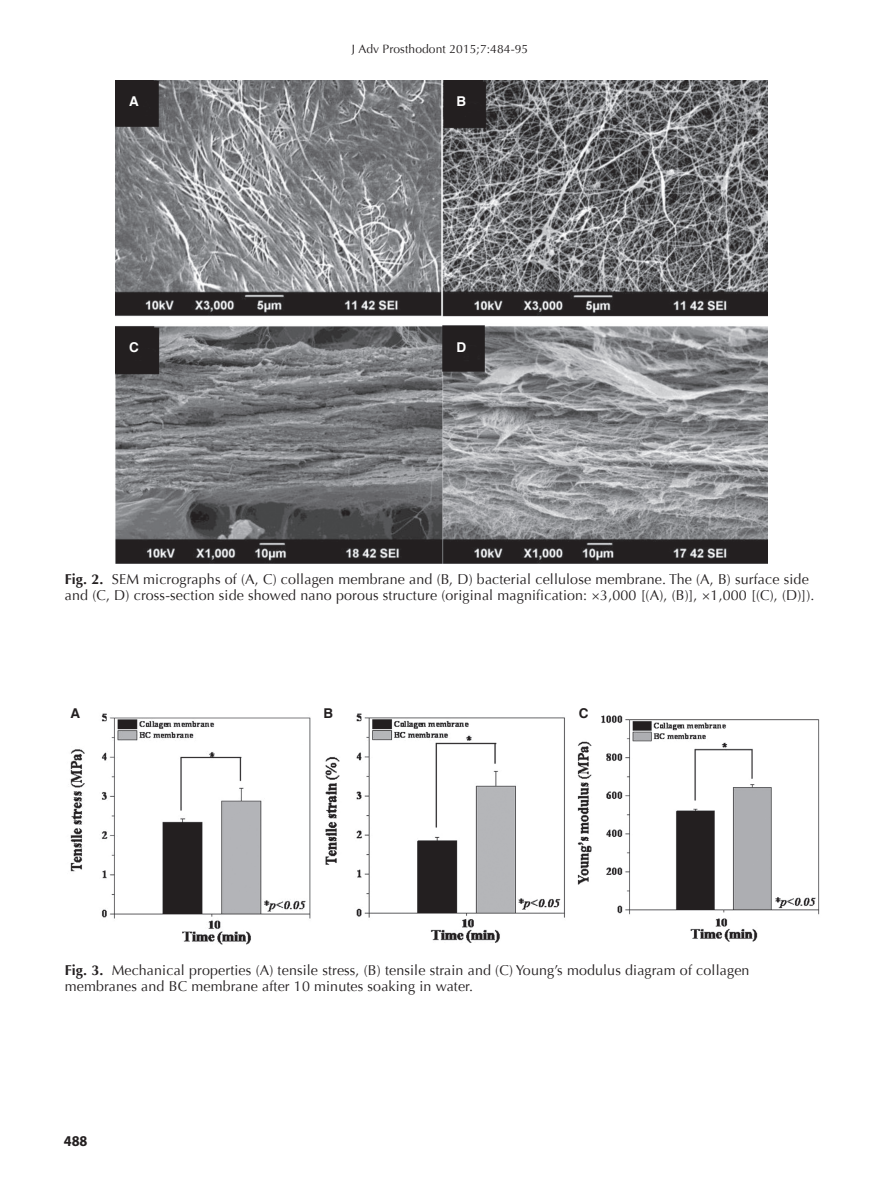
<style>
.page{position:relative;width:893px;height:1191px;background:#fff}
.page>*{position:absolute;margin:0;border:0;box-sizing:border-box;transform-origin:0 0}
.t1{font:700 15px "Myriad Pro";color:#231f20;scale:.95 1}
.t2{font:14.25px/15.8px "Optima";letter-spacing:.01em;color:#231f20}
.t3{font:700 13.5px "Helvetica";color:#fff}
.t4{font:700 13.5px "Helvetica";color:#231f20}
.t5{font:12px "Optima";letter-spacing:.01em;color:#231f20}
.s1{font-weight:700}
</style>
<div class="page">
<img style="left:115px;top:81px;width:652px;height:482px">
<img style="left:70px;top:713px;width:241px;height:232px">
<img style="left:325px;top:713px;width:240px;height:230px">
<img style="left:577px;top:715px;width:243px;height:227px">
<p class="t5" style="left:352px;top:42px;width:178px">J Adv Prosthodont 2015;7:484-95</p>
<p class="t3" style="left:129px;top:93px;width:11px">A</p>
<p class="t3" style="left:456px;top:93px;width:11px">B</p>
<p class="t3" style="left:129px;top:339px;width:11px">C</p>
<p class="t3" style="left:456px;top:339px;width:11px">D</p>
<p class="t2" style="left:65px;top:571px;width:751px"><span class="s1">Fig. 2.</span> SEM micrographs of (A, C) collagen membrane and (B, D) bacterial cellulose membrane. The (A, B) surface side and (C, D) cross-section side showed nano porous structure (original magnification: ×3,000 [(A), (B)], ×1,000 [(C), (D)]).</p>
<p class="t4" style="left:71px;top:705px;width:11px">A</p>
<p class="t4" style="left:324px;top:705px;width:11px">B</p>
<p class="t4" style="left:579px;top:705px;width:11px">C</p>
<p class="t2" style="left:65px;top:962px;width:686px"><span class="s1">Fig. 3.</span> Mechanical properties (A) tensile stress, (B) tensile strain and (C) Young’s modulus diagram of collagen membranes and BC membrane after 10 minutes soaking in water.</p>
<p class="t1" style="left:64px;top:1131px;width:26px">488</p>
</div>
